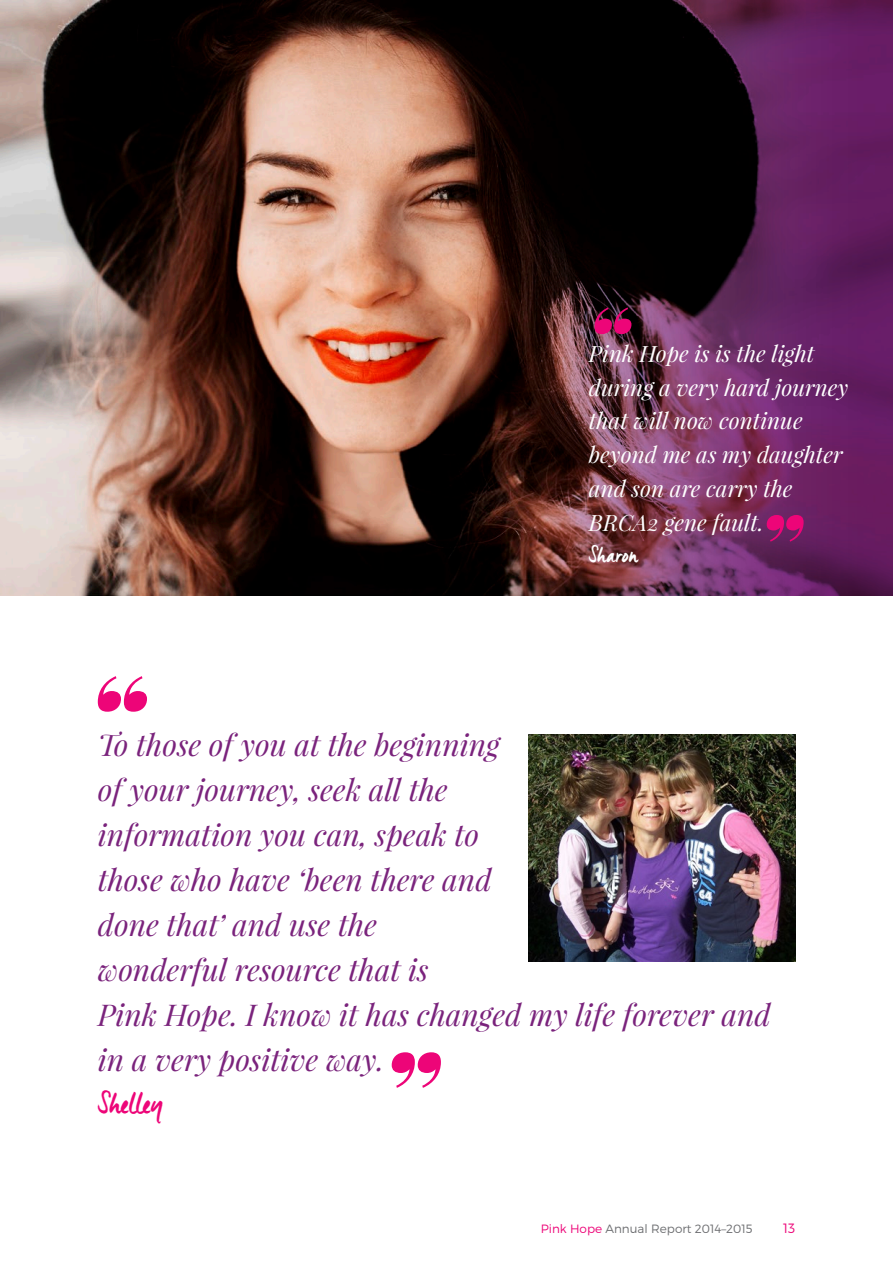
<style>
.page{position:relative;width:893px;height:1263px;background:#fff}
.page>*{position:absolute;margin:0;border:0;box-sizing:border-box;transform-origin:0 0}
._04__Quote_02_Playfa{font:italic 30px/45px "Playfair Display";color:#7a237c}
._01__Pink_Body_01{font:30px "Manus";color:#ed0578}
._04__Quote_02_Playfa-2{font:italic 22.5px/33.8px "Playfair Display";color:#fff}
._01__Pink_Body_01-2{font:22.5px "Manus";color:#fff}
.t1{font:300 13.5px "Montserrat";color:#ed0578}
.t2{font:300 12px "Montserrat";color:#6d6e71}
.s1{color:#ed0578}
</style>
<div class="page">
<img style="left:0;top:0;width:489px;height:596px">
<svg style="left:392px;top:1052px;width:49px;height:36px"></svg>
<svg style="left:98px;top:676px;width:49px;height:36px"></svg>
<img style="left:528px;top:735px;width:267px;height:226px">
<img style="left:489px;top:0;width:404px;height:596px">
<svg style="left:595px;top:307px;width:36px;height:27px"></svg>
<svg style="left:767px;top:515px;width:37px;height:27px"></svg>
<p class="_04__Quote_02_Playfa-2" style="left:589px;top:336px;width:261px">Pink Hope is is the light during a very hard journey that will now continue beyond me as my daughter and son are carry the<br>BRCA2 gene fault.</p>
<p class="_01__Pink_Body_01-2" style="left:589px;top:541px;width:51px">Sharon</p>
<p class="_04__Quote_02_Playfa" style="left:98px;top:721px;width:674px">To those of you at the beginning<br>of your journey, seek all the<br>information you can, speak to<br>those who have ‘been there and<br>done that’ and use the<br>wonderful resource that is<br>Pink Hope. I know it has changed my life forever and in a very positive way.</p>
<p class="_01__Pink_Body_01" style="left:98px;top:1085px;width:67px">Shelley</p>
<p class="t2" style="left:541px;top:1221px;width:213px"><span class="s1">Pink Hope</span> Annual Report 2014–2015</p>
<p class="t1" style="left:783px;top:1220px;width:14px">13</p>
</div>
